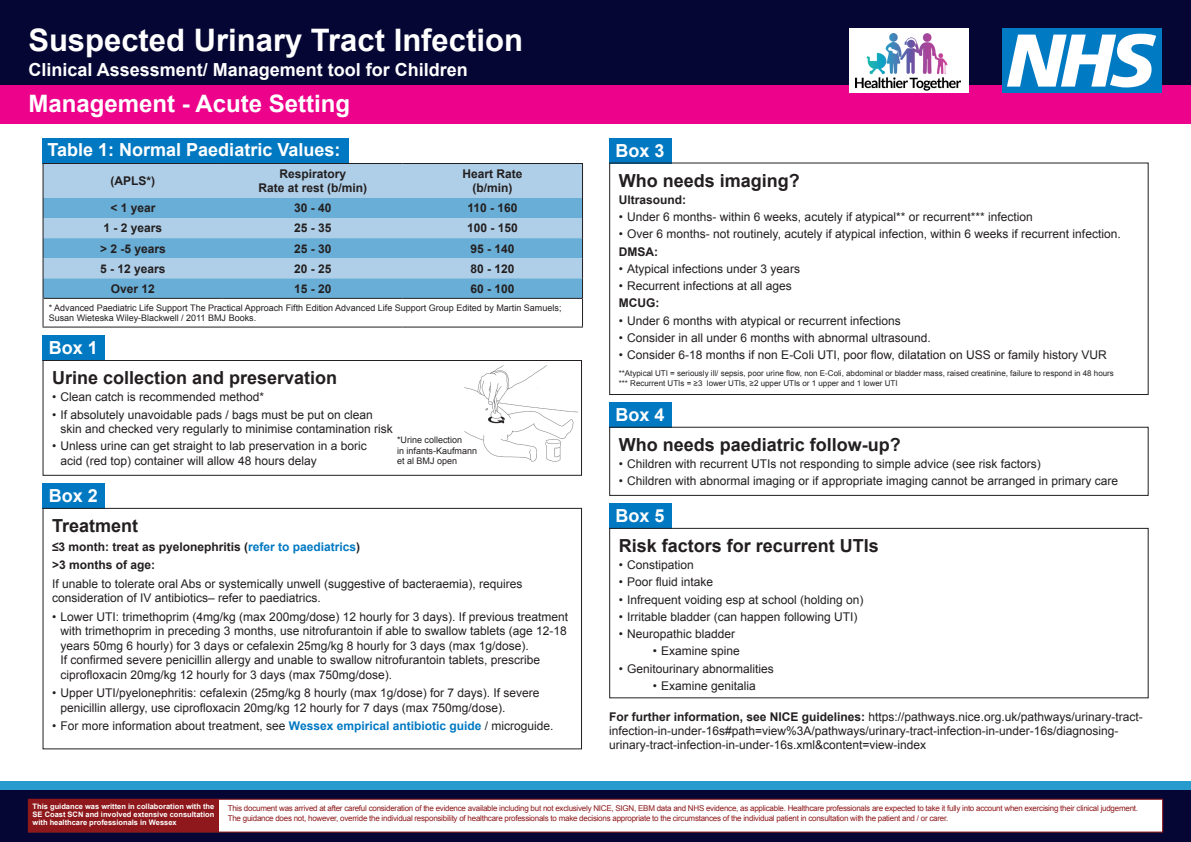
<style>
.page{position:relative;width:1191px;height:842px;background:#fff}
.page>*{position:absolute;margin:0;border:0;box-sizing:border-box;transform-origin:0 0}
.t1{font:700 31px "Arial";color:#fff}
.t2{font:700 24px "Arial";color:#fff}
.t3{font:700 18px "Arial";color:#231f20}
.t4{font:700 18px "Arial";color:#fff}
.t5{font:12px/14.4px "Arial";color:#231f20}
.t6{font:700 12px/14.4px "Arial";color:#231f20;text-align:center}
.t7{font:9px/10.8px "Arial";color:#231f20}
.t8{font:8px/9.6px "Arial";letter-spacing:-.03em;color:#8e181b}
.t9{font:8px/9.6px "Arial";color:#231f20}
.t10{font:700 7.5px/8px "Arial";color:#fff;text-align:justify}
.s1{color:#0079c2}
.s2{font-weight:700;color:#0079c2}
.s3{font-weight:700}
</style>
<div class="page">
<div style="left:0;top:786px;width:1191px;height:56px;background:#050634"></div>
<div style="left:28px;top:799px;width:1135px;height:33px;background:#fff;border:1px solid #8e181b"></div>
<div style="left:28px;top:799px;width:191px;height:33px;background:#8e181b"></div>
<div style="left:0;top:782px;width:1191px;height:8px;background:#279bcd"></div>
<div style="left:0;top:0;width:1191px;height:113px;background:#050634"></div>
<div style="left:0;top:85px;width:1191px;height:38px;background:#ed028c"></div>
<div style="left:1002px;top:28px;width:160px;height:65px;background:#007ac2"></div>
<svg style="left:1007px;top:34px;width:149px;height:53px"></svg>
<div style="left:849px;top:28px;width:120px;height:65px;background:#fff"></div>
<img style="left:855px;top:33px;width:105px;height:57px">
<div style="left:43px;top:138px;width:306px;height:25px;background:#0079c2"></div>
<div style="left:44px;top:164px;width:538px;height:34px;background:#afcfe8"></div>
<svg style="left:44px;top:198px;width:538px;height:100px;background:#85bbdd"></svg>
<hr style="left:44px;top:298px;width:179px;height:1px;background:#231f20">
<hr style="left:223px;top:298px;width:180px;height:1px;background:#231f20">
<hr style="left:403px;top:298px;width:179px;height:1px;background:#231f20">
<hr style="left:43px;top:163px;width:180px;height:1px;background:#231f20">
<hr style="left:43px;top:164px;width:1px;height:34px;background:#231f20">
<hr style="left:223px;top:163px;width:180px;height:1px;background:#231f20">
<hr style="left:403px;top:163px;width:180px;height:1px;background:#231f20">
<hr style="left:582px;top:164px;width:1px;height:34px;background:#231f20">
<svg style="left:43px;top:198px;width:1px;height:129px"></svg>
<svg style="left:582px;top:198px;width:1px;height:129px"></svg>
<hr style="left:43px;top:327px;width:180px;height:1px;background:#231f20">
<hr style="left:223px;top:327px;width:180px;height:1px;background:#231f20">
<hr style="left:403px;top:327px;width:180px;height:1px;background:#231f20">
<div style="left:43px;top:335px;width:62px;height:25px;background:#0079c2"></div>
<div style="left:43px;top:360px;width:539px;height:116px;border:1px solid #231f20"></div>
<img style="left:464px;top:366px;width:113px;height:96px">
<div style="left:43px;top:483px;width:62px;height:25px;background:#0079c2"></div>
<div style="left:43px;top:508px;width:539px;height:241px;border:1px solid #231f20"></div>
<div style="left:609px;top:503px;width:62px;height:25px;background:#0079c2"></div>
<div style="left:609px;top:528px;width:539px;height:170px;border:1px solid #231f20"></div>
<div style="left:609px;top:402px;width:62px;height:25px;background:#0079c2"></div>
<div style="left:609px;top:427px;width:539px;height:69px;border:1px solid #231f20"></div>
<div style="left:609px;top:138px;width:62px;height:25px;background:#0079c2"></div>
<div style="left:609px;top:162px;width:539px;height:233px;border:1px solid #231f20"></div>
<p class="t1" style="left:28px;top:19px;width:496px">Suspected Urinary Tract Infection</p>
<p class="t4" style="left:28px;top:58px;width:441px">Clinical Assessment/ Management tool for Children</p>
<p class="t2" style="left:28px;top:88px;width:323px">Management - Acute Setting</p>
<p class="t4" style="left:48px;top:138px;width:294px">Table 1: Normal Paediatric Values:</p>
<p class="t6" style="left:111px;top:174px;width:46px">(APLS*)</p>
<p class="t6" style="left:258px;top:167px;width:110px">Respiratory<br>Rate at rest (b/min)</p>
<p class="t6" style="left:462px;top:167px;width:62px">Heart Rate (b/min)</p>
<p class="t6" style="left:110px;top:201px;width:47px">&lt; 1 year</p>
<p class="t6" style="left:294px;top:201px;width:39px">30 - 40</p>
<p class="t6" style="left:467px;top:201px;width:52px">110 - 160</p>
<p class="t6" style="left:104px;top:221px;width:60px">1 - 2 years</p>
<p class="t6" style="left:294px;top:221px;width:39px">25 - 35</p>
<p class="t6" style="left:467px;top:221px;width:52px">100 - 150</p>
<p class="t6" style="left:100px;top:241px;width:67px">&gt; 2 -5 years</p>
<p class="t6" style="left:294px;top:241px;width:39px">25 - 30</p>
<p class="t6" style="left:470px;top:241px;width:46px">95 - 140</p>
<p class="t6" style="left:100px;top:262px;width:67px">5 - 12 years</p>
<p class="t6" style="left:294px;top:262px;width:39px">20 - 25</p>
<p class="t6" style="left:470px;top:262px;width:46px">80 - 120</p>
<p class="t6" style="left:111px;top:282px;width:46px">Over 12</p>
<p class="t6" style="left:294px;top:282px;width:39px">15 - 20</p>
<p class="t6" style="left:470px;top:282px;width:46px">60 - 100</p>
<p class="t7" style="left:49px;top:302px;width:514px">* Advanced Paediatric Life Support The Practical Approach Fifth Edition Advanced Life Support Group Edited by Martin Samuels;<br>Susan Wieteska Wiley-Blackwell / 2011 BMJ Books.</p>
<p class="t4" style="left:49px;top:336px;width:51px">Box 1</p>
<p class="t3" style="left:52px;top:366px;width:287px">Urine collection and preservation</p>
<p class="t5" style="left:52px;top:390px;width:213px">• Clean catch is recommended method*</p>
<p class="t5" style="left:61px;top:407px;width:334px;text-indent:-9px">• If absolutely unavoidable pads / bags must be put on clean skin and checked very regularly to minimise contamination risk</p>
<p class="t5" style="left:61px;top:439px;width:308px;text-indent:-9px">• Unless urine can get straight to lab preservation in a boric acid (red top) container will allow 48 hours delay</p>
<p class="t7" style="left:397px;top:434px;width:82px">*Urine collection<br>in infants-Kaufmann et al BMJ open</p>
<p class="t4" style="left:49px;top:484px;width:51px">Box 2</p>
<p class="t3" style="left:52px;top:514px;width:88px">Treatment</p>
<p class="t6" style="left:52px;top:540px;width:309px">≤3 month: treat as pyelonephritis (<span class="s1">refer to paediatrics</span>)</p>
<p class="t6" style="left:52px;top:558px;width:105px">&gt;3 months of age:</p>
<p class="t5" style="left:52px;top:577px;width:472px">If unable to tolerate oral Abs or systemically unwell (suggestive of bacteraemia), requires consideration of IV antibiotics– refer to paediatrics.</p>
<p class="t5" style="left:61px;top:610px;width:509px;text-indent:-9px">• Lower UTI: trimethoprim (4mg/kg (max 200mg/dose) 12 hourly for 3 days). If previous treatment with trimethoprim in preceding 3 months, use nitrofurantoin if able to swallow tablets (age 12-18 years 50mg 6 hourly) for 3 days or cefalexin 25mg/kg 8 hourly for 3 days (max 1g/dose).<br>If confirmed severe penicillin allergy and unable to swallow nitrofurantoin tablets, prescribe ciprofloxacin 20mg/kg 12 hourly for 3 days (max 750mg/dose).</p>
<p class="t5" style="left:61px;top:686px;width:480px;text-indent:-9px">• Upper UTI/pyelonephritis: cefalexin (25mg/kg 8 hourly (max 1g/dose) for 7 days). If severe penicillin allergy, use ciprofloxacin 20mg/kg 12 hourly for 7 days (max 750mg/dose).</p>
<p class="t5" style="left:52px;top:719px;width:503px">• For more information about treatment, see <span class="s2">Wessex empirical antibiotic guide</span> / microguide.</p>
<p class="t4" style="left:615px;top:138px;width:51px">Box 3</p>
<p class="t3" style="left:618px;top:168px;width:183px">Who needs imaging?</p>
<p class="t6" style="left:618px;top:193px;width:69px">Ultrasound:</p>
<p class="t5" style="left:618px;top:210px;width:415px">• Under 6 months- within 6 weeks, acutely if atypical** or recurrent*** infection</p>
<p class="t5" style="left:618px;top:227px;width:503px">• Over 6 months- not routinely, acutely if atypical infection, within 6 weeks if recurrent infection.</p>
<p class="t6" style="left:618px;top:244px;width:41px">DMSA:</p>
<p class="t5" style="left:618px;top:261px;width:183px">• Atypical infections under 3 years</p>
<p class="t5" style="left:618px;top:279px;width:175px">• Recurrent infections at all ages</p>
<p class="t6" style="left:618px;top:296px;width:42px">MCUG:</p>
<p class="t5" style="left:618px;top:313px;width:283px">• Under 6 months with atypical or recurrent infections</p>
<p class="t5" style="left:618px;top:330px;width:313px">• Consider in all under 6 months with abnormal ultrasound.</p>
<p class="t5" style="left:618px;top:348px;width:490px">• Consider 6-18 months if non E-Coli UTI, poor flow, dilatation on USS or family history VUR</p>
<p class="t9" style="left:618px;top:369px;width:497px">**Atypical UTI = seriously ill/ sepsis, poor urine flow, non E-Coli, abdominal or bladder mass, raised creatinine, failure to respond in 48 hours *** Recurrent UTIs = ≥3 lower UTIs, ≥2 upper UTIs or 1 upper and 1 lower UTI</p>
<p class="t4" style="left:615px;top:402px;width:51px">Box 4</p>
<p class="t3" style="left:618px;top:432px;width:284px">Who needs paediatric follow-up?</p>
<p class="t5" style="left:618px;top:457px;width:423px">• Children with recurrent UTIs not responding to simple advice (see risk factors)</p>
<p class="t5" style="left:618px;top:474px;width:501px">• Children with abnormal imaging or if appropriate imaging cannot be arranged in primary care</p>
<p class="t4" style="left:615px;top:504px;width:51px">Box 5</p>
<p class="t3" style="left:618px;top:534px;width:262px">Risk factors for recurrent UTIs</p>
<p class="t5" style="left:618px;top:558px;width:77px">• Constipation</p>
<p class="t5" style="left:618px;top:575px;width:96px">• Poor fluid intake</p>
<p class="t5" style="left:618px;top:592px;width:246px">• Infrequent voiding esp at school (holding on)</p>
<p class="t5" style="left:618px;top:610px;width:240px">• Irritable bladder (can happen following UTI)</p>
<p class="t5" style="left:618px;top:627px;width:118px">• Neuropathic bladder</p>
<p class="t5" style="left:652px;top:644px;width:89px">• Examine spine</p>
<p class="t5" style="left:618px;top:661px;width:157px">• Genitourinary abnormalities</p>
<p class="t5" style="left:652px;top:679px;width:105px">• Examine genitalia</p>
<p class="t5" style="left:609px;top:709px;width:535px"><span class="s3">For further information, see NICE guidelines:</span> https://pathways.nice.org.uk/pathways/urinary-tract&shy;infection-in-under-16s#path=view%3A/pathways/urinary-tract-infection-in-under-16s/diagnosing&shy;urinary-tract-infection-in-under-16s.xml&amp;content=view-index</p>
<p class="t10" style="left:33px;top:803px;width:183px">This guidance was written in collaboration with the SE Coast SCN and involved extensive consultation with healthcare professionals in Wessex</p>
<p class="t8" style="left:228px;top:803px;width:911px">This document was arrived at after careful consideration of the evidence available including but not exclusively NICE, SIGN, EBM data and NHS evidence, as applicable. Healthcare professionals are expected to take it fully into account when exercising their clinical judgement.<br>The guidance does not, however, override the individual responsibility of healthcare professionals to make decisions appropriate to the circumstances of the individual patient in consultation with the patient and / or carer.</p>
</div>
